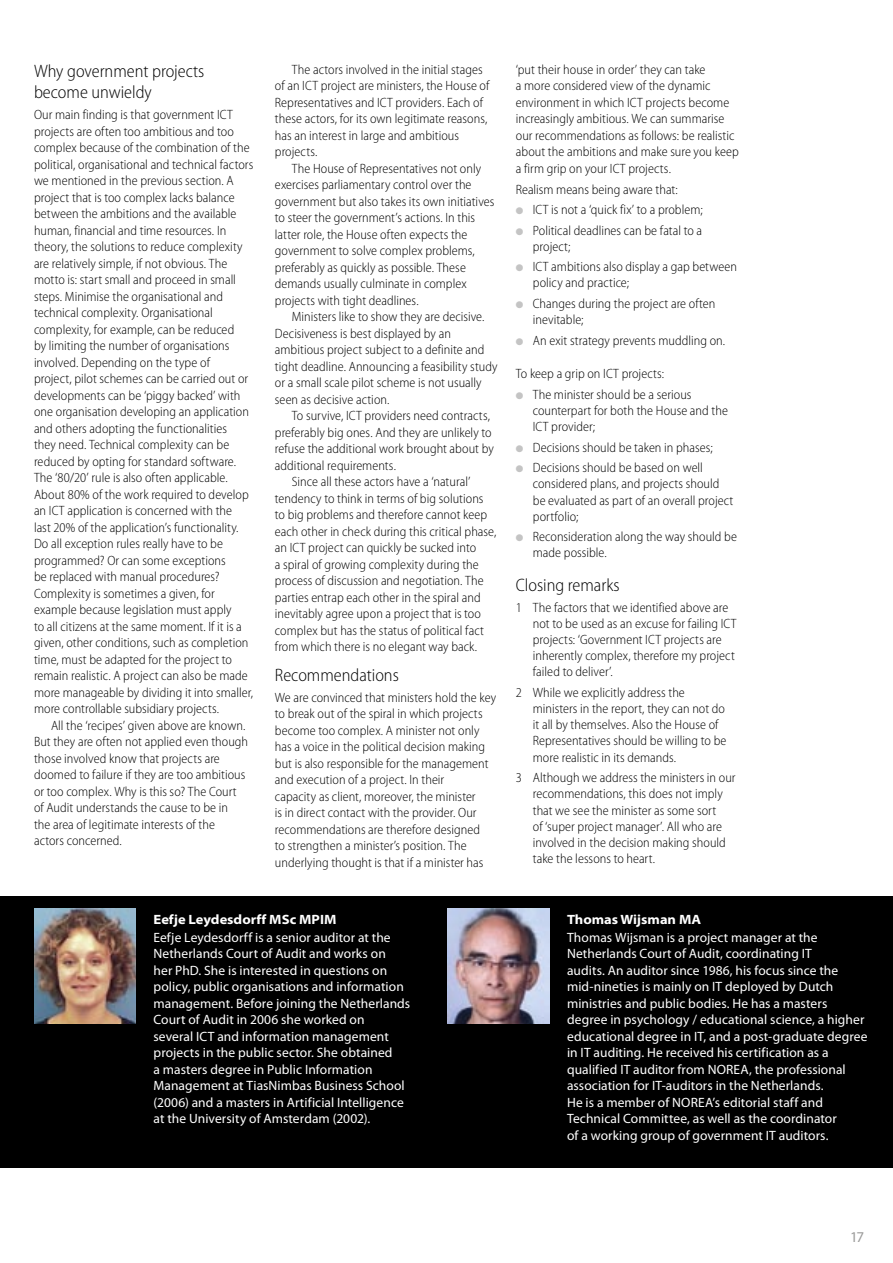
<style>
.page{position:relative;width:893px;height:1263px;background:#fff}
.page>*{position:absolute;margin:0;border:0;box-sizing:border-box;transform-origin:0 0}
.t1{font:300 semi-condensed 18px/21px "Myriad Pro";color:#000}
.t2{font:15px "Myriad Pro";color:#9b9b9a}
.t3{font:300 semi-condensed 13.5px/16.5px "Myriad Pro";letter-spacing:.005em;color:#000}
.t4{font:13.5px/16.5px "Myriad Pro";letter-spacing:.005em;color:#fff}
.t5{font:700 semi-expanded 13.5px "Myriad Pro";color:#fff}
</style>
<div class="page">
<div style="left:0;top:896px;width:893px;height:272px;background:#000"></div>
<img style="left:34px;top:909px;width:102px;height:115px">
<img style="left:448px;top:909px;width:101px;height:115px">
<h1 class="t1" style="left:34px;top:61px;width:172px">Why government projects become unwieldy</h1>
<p class="t3" style="left:34px;top:107px;width:221px">Our main finding is that government ICT projects are often too ambitious and too complex because of the combination of the political, organisational and technical factors we mentioned in the previous section. A project that is too complex lacks balance between the ambitions and the available human, financial and time resources. In theory, the solutions to reduce complexity are relatively simple, if not obvious. The motto is: start small and proceed in small steps. Minimise the organisational and technical complexity. Organisational complexity, for example, can be reduced<br>by limiting the number of organisations involved. Depending on the type of<br>project, pilot schemes can be carried out or developments can be ‘piggy backed’ with one organisation developing an application and others adopting the functionalities<br>they need. Technical complexity can be reduced by opting for standard software.<br>The ‘80/20’ rule is also often applicable.<br>About 80% of the work required to develop an ICT application is concerned with the<br>last 20% of the application’s functionality.<br>Do all exception rules really have to be programmed? Or can some exceptions<br>be replaced with manual procedures?<br>Complexity is sometimes a given, for example because legislation must apply<br>to all citizens at the same moment. If it is a given, other conditions, such as completion time, must be adapted for the project to remain realistic. A project can also be made more manageable by dividing it into smaller, more controllable subsidiary projects.</p>
<p class="t3" style="left:34px;top:717px;width:216px;text-indent:17px">All the ‘recipes’ given above are known.<br>But they are often not applied even though those involved know that projects are doomed to failure if they are too ambitious or too complex. Why is this so? The Court of Audit understands the cause to be in<br>the area of legitimate interests of the actors concerned.</p>
<p class="t3" style="left:275px;top:61px;width:216px;text-indent:17px">The actors involved in the initial stages of an ICT project are ministers, the House of Representatives and ICT providers. Each of these actors, for its own legitimate reasons, has an interest in large and ambitious projects.</p>
<p class="t3" style="left:275px;top:160px;width:221px;text-indent:17px">The House of Representatives not only exercises parliamentary control over the government but also takes its own initiatives to steer the government’s actions. In this latter role, the House often expects the government to solve complex problems, preferably as quickly as possible. These demands usually culminate in complex projects with tight deadlines.</p>
<p class="t3" style="left:275px;top:309px;width:224px;text-indent:17px">Ministers like to show they are decisive.<br>Decisiveness is best displayed by an ambitious project subject to a definite and tight deadline. Announcing a feasibility study or a small scale pilot scheme is not usually seen as decisive action.</p>
<p class="t3" style="left:292px;top:408px;width:200px">To survive, ICT providers need contracts,</p>
<p class="t3" style="left:275px;top:424px;width:218px">preferably big ones. And they are unlikely to</p>
<p class="t3" style="left:275px;top:441px;width:221px">refuse the additional work brought about by</p>
<p class="t3" style="left:275px;top:457px;width:123px">additional requirements.</p>
<p class="t3" style="left:292px;top:474px;width:180px">Since all these actors have a ‘natural’</p>
<p class="t3" style="left:275px;top:490px;width:210px">tendency to think in terms of big solutions</p>
<p class="t3" style="left:275px;top:507px;width:214px">to big problems and therefore cannot keep</p>
<p class="t3" style="left:275px;top:523px;width:223px">each other in check during this critical phase,</p>
<p class="t3" style="left:275px;top:540px;width:203px">an ICT project can quickly be sucked into</p>
<p class="t3" style="left:275px;top:556px;width:205px">a spiral of growing complexity during the</p>
<p class="t3" style="left:275px;top:573px;width:210px">process of discussion and negotiation. The</p>
<p class="t3" style="left:275px;top:589px;width:207px">parties entrap each other in the spiral and</p>
<p class="t3" style="left:275px;top:606px;width:208px">inevitably agree upon a project that is too</p>
<p class="t3" style="left:275px;top:622px;width:211px">complex but has the status of political fact</p>
<p class="t3" style="left:275px;top:639px;width:204px">from which there is no elegant way back.</p>
<h1 class="t1" style="left:275px;top:665px;width:125px">Recommendations</h1>
<p class="t3" style="left:275px;top:689px;width:223px">We are convinced that ministers hold the key to break out of the spiral in which projects become too complex. A minister not only has a voice in the political decision making but is also responsible for the management and execution of a project. In their<br>capacity as client, moreover, the minister<br>is in direct contact with the provider. Our recommendations are therefore designed<br>to strengthen a minister’s position. The underlying thought is that if a minister has</p>
<p class="t5" style="left:154px;top:911px;width:184px">Eefje Leydesdorff MSc MPIM</p>
<p class="t4" style="left:154px;top:929px;width:258px">Eefje Leydesdorff is a senior auditor at the Netherlands Court of Audit and works on<br>her PhD. She is interested in questions on policy, public organisations and information management. Before joining the Netherlands Court of Audit in 2006 she worked on<br>several ICT and information management projects in the public sector. She obtained<br>a masters degree in Public Information Management at TiasNimbas Business School (2006) and a masters in Artificial Intelligence at the University of Amsterdam (2002).</p>
<p class="t3" style="left:516px;top:61px;width:224px">‘put their house in order’ they can take<br>a more considered view of the dynamic environment in which ICT projects become increasingly ambitious. We can summarise our recommendations as follows: be realistic about the ambitions and make sure you keep a firm grip on your ICT projects.</p>
<p class="t3" style="left:533px;top:179px;width:171px;line-height:20.4px;text-indent:-17px">Realism means being aware that:<br>ICT is not a ‘quick fix’ to a problem;<br>Political deadlines can be fatal to a</p>
<p class="t3" style="left:533px;top:236px;width:206px;line-height:20.4px">project;<br>ICT ambitions also display a gap between</p>
<p class="t3" style="left:533px;top:273px;width:184px;line-height:20.4px">policy and practice;<br>Changes during the project are often</p>
<p class="t3" style="left:533px;top:310px;width:194px;line-height:20.7px">inevitable;<br>An exit strategy prevents muddling on.</p>
<p class="t3" style="left:533px;top:364px;width:160px;line-height:20.4px;text-indent:-17px">To keep a grip on ICT projects:<br>The minister should be a serious</p>
<p class="t3" style="left:533px;top:403px;width:197px">counterpart for both the House and the<br>ICT provider;</p>
<p class="t3" style="left:533px;top:437px;width:181px;line-height:20.4px">Decisions should be taken in phases;<br>Decisions should be based on well</p>
<p class="t3" style="left:533px;top:476px;width:202px">considered plans, and projects should be evaluated as part of an overall project portfolio;</p>
<p class="t3" style="left:533px;top:529px;width:206px">Reconsideration along the way should be made possible.</p>
<h1 class="t1" style="left:516px;top:575px;width:105px">Closing remarks</h1>
<p class="t3" style="left:533px;top:599px;width:205px;text-indent:-17px">1 The factors that we identified above are not to be used as an excuse for failing ICT projects: ‘Government ICT projects are inherently complex, therefore my project failed to deliver’.</p>
<p class="t3" style="left:533px;top:684px;width:195px;text-indent:-17px">2 While we explicitly address the ministers in the report, they can not do it all by themselves. Also the House of Representatives should be willing to be more realistic in its demands.</p>
<p class="t3" style="left:533px;top:770px;width:204px;text-indent:-17px">3 Although we address the ministers in our recommendations, this does not imply that we see the minister as some sort<br>of ‘super project manager’. All who are involved in the decision making should take the lessons to heart.</p>
<p class="t5" style="left:567px;top:911px;width:136px">Thomas Wijsman MA</p>
<p class="t4" style="left:567px;top:929px;width:302px">Thomas Wijsman is a project manager at the Netherlands Court of Audit, coordinating IT<br>audits. An auditor since 1986, his focus since the mid-nineties is mainly on IT deployed by Dutch ministries and public bodies. He has a masters degree in psychology / educational science, a higher educational degree in IT, and a post-graduate degree in IT auditing. He received his certification as a qualified IT auditor from NOREA, the professional association for IT-auditors in the Netherlands.<br>He is a member of NOREA’s editorial staff and Technical Committee, as well as the coordinator<br>of a working group of government IT auditors.</p>
<p class="t2" style="left:850px;top:1227px;width:16px">17</p>
</div>
